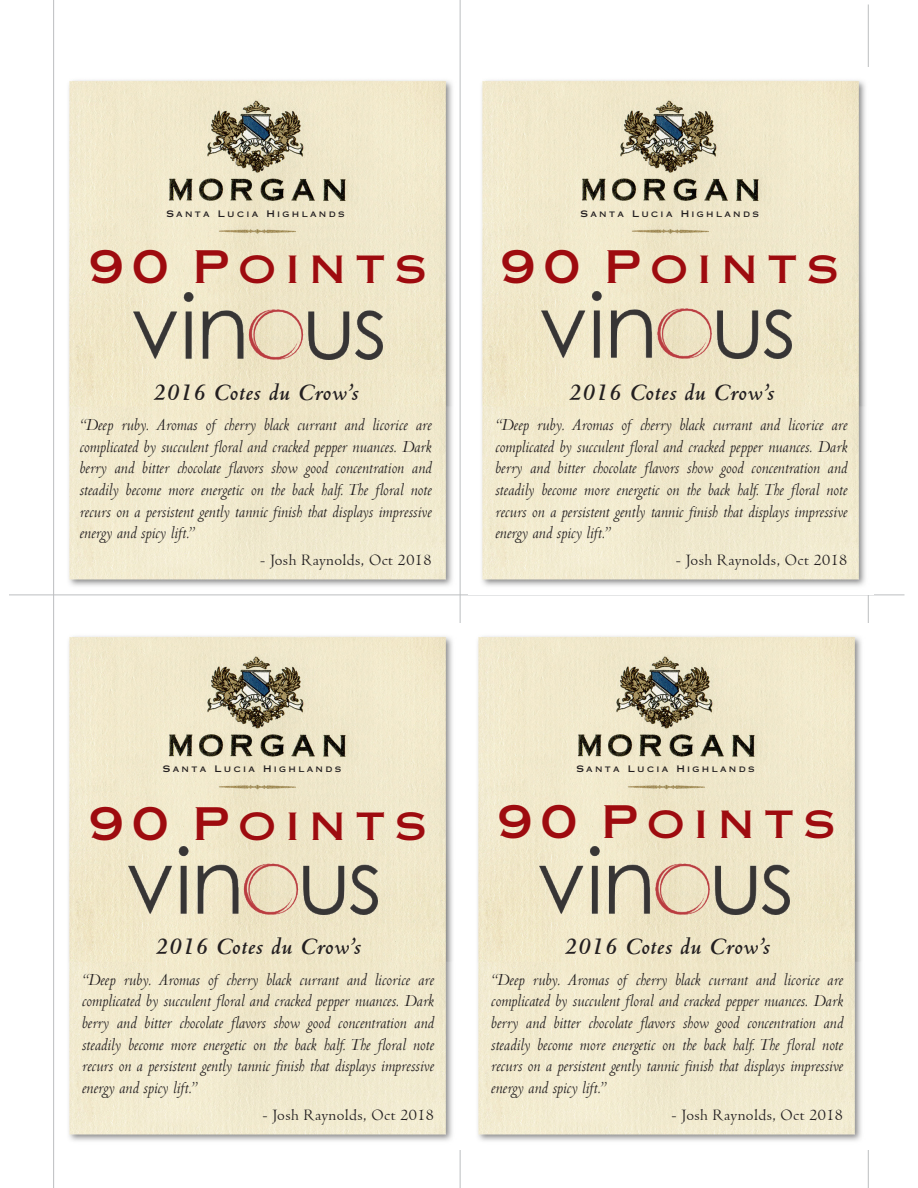
<style>
.page{position:relative;width:918px;height:1188px;background:#fff}
.page>*{position:absolute;margin:0;border:0;box-sizing:border-box;transform-origin:0 0}
.t1{font:45px "Copperplate Gothic Std 31 AB";letter-spacing:.2em;color:#9e0b0f}
.t2{font:italic 700 25.5px "Centaur";letter-spacing:.025em;color:#231f20}
.t3{font:18px/21.6px "Centaur MT Italic";color:#231f20;text-align:justify}
.t4{font:16.5px "Centaur";letter-spacing:.025em;color:#231f20}
.t5{font:9px "Copperplate Gothic Std 31 AB";letter-spacing:.26em;color:#231f20}
</style>
<div class="page">
<img style="left:68px;top:68px;width:392px;height:526px">
<img style="left:133px;top:292px;width:250px;height:68px">
<hr style="left:53px;top:0;width:1px;height:1188px;background:#bcbec0">
<hr style="left:868px;top:4px;width:1px;height:1184px;background:#bcbec0">
<hr style="left:9px;top:595px;width:895px;height:1px;background:#bcbec0">
<hr style="left:460px;top:0;width:1px;height:1188px;background:#bcbec0">
<img style="left:481px;top:68px;width:388px;height:526px">
<img style="left:68px;top:635px;width:385px;height:506px">
<img style="left:477px;top:623px;width:392px;height:527px">
<img style="left:542px;top:291px;width:249px;height:67px">
<img style="left:128px;top:847px;width:250px;height:67px">
<img style="left:540px;top:847px;width:249px;height:67px">
<p class="t5" style="left:166px;top:208px;width:180px">Santa Lucia Highlands</p>
<p class="t5" style="left:581px;top:208px;width:180px">Santa Lucia Highlands</p>
<h1 class="t1" style="left:89px;top:240px;width:340px">90 Points</h1>
<h2 class="t2" style="left:153px;top:376px;width:207px">2016 Cotes du Crow’s</h2>
<p class="t3" style="left:79px;top:414px;width:354px">“Deep ruby. Aromas of cherry black currant and licorice are complicated by succulent floral and cracked pepper nuances. Dark berry and bitter chocolate flavors show good concentration and steadily become more energetic on the back half. The floral note recurs on a persistent gently tannic finish that displays impressive energy and spicy lift.”</p>
<p class="t4" style="left:260px;top:550px;width:173px">- Josh Raynolds, Oct 2018</p>
<h1 class="t1" style="left:501px;top:240px;width:340px">90 Points</h1>
<h2 class="t2" style="left:568px;top:376px;width:207px">2016 Cotes du Crow’s</h2>
<p class="t3" style="left:495px;top:414px;width:354px">“Deep ruby. Aromas of cherry black currant and licorice are complicated by succulent floral and cracked pepper nuances. Dark berry and bitter chocolate flavors show good concentration and steadily become more energetic on the back half. The floral note recurs on a persistent gently tannic finish that displays impressive energy and spicy lift.”</p>
<p class="t4" style="left:676px;top:550px;width:173px">- Josh Raynolds, Oct 2018</p>
<p class="t5" style="left:163px;top:764px;width:180px">Santa Lucia Highlands</p>
<p class="t5" style="left:576px;top:764px;width:180px">Santa Lucia Highlands</p>
<h1 class="t1" style="left:89px;top:797px;width:340px">90 Points</h1>
<h1 class="t1" style="left:497px;top:795px;width:340px">90 Points</h1>
<h2 class="t2" style="left:155px;top:931px;width:207px">2016 Cotes du Crow’s</h2>
<p class="t3" style="left:82px;top:968px;width:354px">“Deep ruby. Aromas of cherry black currant and licorice are complicated by succulent floral and cracked pepper nuances. Dark berry and bitter chocolate flavors show good concentration and steadily become more energetic on the back half. The floral note recurs on a persistent gently tannic finish that displays impressive energy and spicy lift.”</p>
<p class="t4" style="left:262px;top:1105px;width:173px">- Josh Raynolds, Oct 2018</p>
<h2 class="t2" style="left:564px;top:931px;width:207px">2016 Cotes du Crow’s</h2>
<p class="t3" style="left:491px;top:968px;width:354px">“Deep ruby. Aromas of cherry black currant and licorice are complicated by succulent floral and cracked pepper nuances. Dark berry and bitter chocolate flavors show good concentration and steadily become more energetic on the back half. The floral note recurs on a persistent gently tannic finish that displays impressive energy and spicy lift.”</p>
<p class="t4" style="left:672px;top:1105px;width:173px">- Josh Raynolds, Oct 2018</p>
</div>
